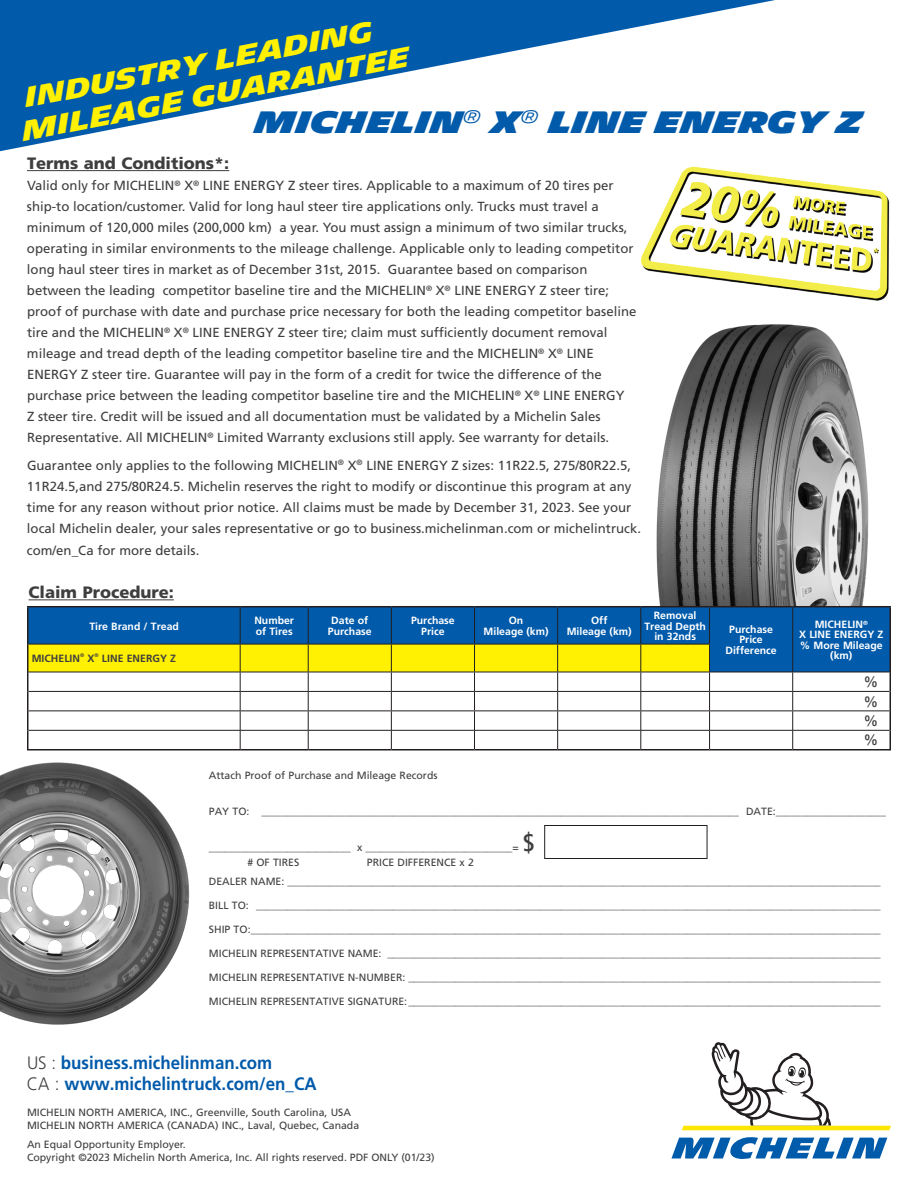
<style>
.page{position:relative;width:918px;height:1188px;background:#fff}
.page>*{position:absolute;margin:0;border:0;box-sizing:border-box;transform-origin:0 0}
.t1{font:900 30px "Michelin";color:#015aaa}
.t2{font:700 27px "Michelin";color:#fff101}
.t3{font:24px "Frutiger LT Std";color:#3e3e3f}
.t4{font:700 18px "Frutiger LT Std";color:#015aaa;scale:.94 1}
.t5{font:900 16.5px "Frutiger LT Std";color:#3e3e3f}
.t6{font:15px "Frutiger LT Std";color:#3e3e3f}
.t7{font:13.2px/21px "Frutiger LT Std";color:#3e3e3f}
.t8{font:10.5px "Frutiger LT Std";color:#3e3e3f}
.t9{font:700 10.5px/10.5px "Frutiger LT Std";color:#fff;text-align:center}
.t10{font:700 10.5px "Frutiger LT Std";color:#3e3e3f}
.s1{font-weight:300;color:#3e3e3f}
</style>
<div class="page">
<img style="left:0;top:762px;width:190px;height:263px">
<svg style="left:0;top:0;width:775px;height:151px"></svg>
<div style="left:544px;top:825px;width:163px;height:34px;border:1px solid #231f20"></div>
<hr style="left:28px;top:599px;width:146px;height:1px;background:#3e3e3f">
<img style="left:656px;top:324px;width:213px;height:282px">
<div style="left:28px;top:607px;width:862px;height:65px;background:#015aaa"></div>
<svg style="left:710px;top:673px;width:180px;height:76px"></svg>
<hr style="left:27px;top:606px;width:213px;height:1px;background:#231f20">
<hr style="left:27px;top:607px;width:1px;height:37px;background:#231f20">
<hr style="left:240px;top:606px;width:68px;height:1px;background:#231f20">
<hr style="left:308px;top:606px;width:83px;height:1px;background:#231f20">
<hr style="left:391px;top:606px;width:84px;height:1px;background:#231f20">
<hr style="left:475px;top:606px;width:83px;height:1px;background:#231f20">
<hr style="left:558px;top:606px;width:83px;height:1px;background:#231f20">
<hr style="left:641px;top:606px;width:69px;height:1px;background:#231f20">
<hr style="left:710px;top:606px;width:83px;height:1px;background:#231f20">
<hr style="left:793px;top:606px;width:98px;height:1px;background:#231f20">
<hr style="left:890px;top:607px;width:1px;height:37px;background:#231f20">
<svg style="left:890px;top:644px;width:1px;height:105px"></svg>
<hr style="left:27px;top:749px;width:213px;height:2px;background:#231f20">
<hr style="left:240px;top:749px;width:68px;height:2px;background:#231f20">
<hr style="left:308px;top:749px;width:83px;height:2px;background:#231f20">
<hr style="left:391px;top:749px;width:84px;height:2px;background:#231f20">
<hr style="left:475px;top:749px;width:83px;height:2px;background:#231f20">
<hr style="left:558px;top:749px;width:83px;height:2px;background:#231f20">
<hr style="left:641px;top:749px;width:69px;height:2px;background:#231f20">
<hr style="left:710px;top:749px;width:83px;height:2px;background:#231f20">
<hr style="left:793px;top:749px;width:98px;height:2px;background:#231f20">
<hr style="left:240px;top:607px;width:1px;height:37px;background:#231f20">
<hr style="left:308px;top:607px;width:1px;height:37px;background:#231f20">
<hr style="left:391px;top:607px;width:1px;height:37px;background:#231f20">
<hr style="left:474px;top:607px;width:1px;height:37px;background:#231f20">
<hr style="left:557px;top:607px;width:1px;height:37px;background:#231f20">
<hr style="left:640px;top:607px;width:1px;height:37px;background:#231f20">
<hr style="left:709px;top:607px;width:1px;height:37px;background:#231f20">
<hr style="left:792px;top:607px;width:1px;height:37px;background:#231f20">
<hr style="left:710px;top:672px;width:83px;height:1px;background:#231f20">
<hr style="left:793px;top:672px;width:97px;height:1px;background:#231f20">
<hr style="left:710px;top:691px;width:83px;height:1px;background:#231f20">
<hr style="left:793px;top:691px;width:97px;height:1px;background:#231f20">
<hr style="left:710px;top:711px;width:83px;height:1px;background:#231f20">
<hr style="left:793px;top:711px;width:97px;height:1px;background:#231f20">
<svg style="left:27px;top:644px;width:683px;height:105px"></svg>
<svg style="left:792px;top:644px;width:1px;height:105px"></svg>
<hr style="left:28px;top:730px;width:212px;height:1px;background:#231f20">
<hr style="left:240px;top:730px;width:68px;height:1px;background:#231f20">
<hr style="left:308px;top:730px;width:83px;height:1px;background:#231f20">
<hr style="left:391px;top:730px;width:84px;height:1px;background:#231f20">
<hr style="left:475px;top:730px;width:83px;height:1px;background:#231f20">
<hr style="left:558px;top:730px;width:83px;height:1px;background:#231f20">
<hr style="left:641px;top:730px;width:69px;height:1px;background:#231f20">
<hr style="left:710px;top:730px;width:83px;height:1px;background:#231f20">
<hr style="left:793px;top:730px;width:97px;height:1px;background:#231f20">
<hr style="left:27px;top:170px;width:202px;height:1px;background:#3e3e3f">
<svg style="left:671px;top:1137px;width:216px;height:22px"></svg>
<svg style="left:682px;top:1042px;width:209px;height:88px"></svg>
<img style="left:641px;top:166px;width:249px;height:135px">
<p class="t2" style="left:22px;top:82px;width:356px;rotate:-11deg">industry leading</p>
<p class="t2" style="left:19px;top:116px;width:395px;rotate:-11deg">Mileage Guarantee</p>
<p class="t1" style="left:255px;top:105px;width:609px">MICHELIN<sup>®</sup> X<sup>®</sup> LINE ENERGY Z</p>
<p class="t5" style="left:27px;top:153px;width:204px">Terms and Conditions*:</p>
<p class="t7" style="left:27px;top:175px;width:611px">Valid only for MICHELIN<sup>®</sup> X<sup>®</sup> LINE ENERGY Z steer tires. Applicable to a maximum of 20 tires per ship-to location/customer. Valid for long haul steer tire applications only. Trucks must travel a minimum of 120,000 miles (200,000 km) a year. You must assign a minimum of two similar trucks, operating in similar environments to the mileage challenge. Applicable only to leading competitor long haul steer tires in market as of December 31st, 2015. Guarantee based on comparison between the leading competitor baseline tire and the MICHELIN<sup>®</sup> X<sup>®</sup> LINE ENERGY Z steer tire; proof of purchase with date and purchase price necessary for both the leading competitor baseline tire and the MICHELIN<sup>®</sup> X<sup>®</sup> LINE ENERGY Z steer tire; claim must sufficiently document removal mileage and tread depth of the leading competitor baseline tire and the MICHELIN<sup>®</sup> X<sup>®</sup> LINE ENERGY Z steer tire. Guarantee will pay in the form of a credit for twice the difference of the purchase price between the leading competitor baseline tire and the MICHELIN<sup>®</sup> X<sup>®</sup> LINE ENERGY<br>Z steer tire. Credit will be issued and all documentation must be validated by a Michelin Sales Representative. All MICHELIN<sup>®</sup> Limited Warranty exclusions still apply. See warranty for details.</p>
<p class="t7" style="left:27px;top:455px;width:616px">Guarantee only applies to the following MICHELIN<sup>®</sup> X<sup>®</sup> LINE ENERGY Z sizes: 11R22.5, 275/80R22.5, 11R24.5,and 275/80R24.5. Michelin reserves the right to modify or discontinue this program at any time for any reason without prior notice. All claims must be made by December 31, 2023. See your local Michelin dealer, your sales representative or go to business.michelinman.com or michelintruck.</p>
<p class="t7" style="left:27px;top:540px;width:174px">com/en_Ca for more details.</p>
<p class="t5" style="left:28px;top:582px;width:147px">Claim Procedure:</p>
<p class="t9" style="left:654px;top:610px;width:44px">Removal</p>
<p class="t9" style="left:644px;top:621px;width:63px">Tread Depth</p>
<p class="t9" style="left:654px;top:631px;width:43px">in 32nds</p>
<p class="t9" style="left:254px;top:615px;width:41px">Number</p>
<p class="t9" style="left:256px;top:626px;width:39px">of Tires</p>
<p class="t9" style="left:328px;top:615px;width:45px">Date of<br>Purchase</p>
<p class="t9" style="left:411px;top:615px;width:45px">Purchase</p>
<p class="t9" style="left:591px;top:615px;width:18px">Off</p>
<p class="t9" style="left:567px;top:626px;width:67px">Mileage (km)</p>
<p class="t9" style="left:509px;top:615px;width:16px">On</p>
<p class="t9" style="left:484px;top:626px;width:67px">Mileage (km)</p>
<p class="t9" style="left:815px;top:619px;width:55px">MICHELIN<sup>®</sup></p>
<p class="t9" style="left:799px;top:629px;width:86px">X LINE ENERGY Z</p>
<p class="t9" style="left:800px;top:640px;width:84px">% More Mileage</p>
<p class="t9" style="left:89px;top:621px;width:91px">Tire Brand / Tread</p>
<p class="t9" style="left:729px;top:624px;width:45px">Purchase</p>
<p class="t9" style="left:725px;top:635px;width:53px">Price<br>Difference</p>
<p class="t9" style="left:421px;top:626px;width:25px">Price</p>
<p class="t10" style="left:32px;top:652px;width:146px">MICHELIN<sup>®</sup> X<sup>®</sup> LINE ENERGY Z</p>
<p class="t9" style="left:830px;top:650px;width:24px">(km)</p>
<p class="t6" style="left:864px;top:673px;width:16px">%</p>
<p class="t6" style="left:864px;top:693px;width:16px">%</p>
<p class="t6" style="left:864px;top:712px;width:16px">%</p>
<p class="t6" style="left:864px;top:731px;width:16px">%</p>
<p class="t8" style="left:209px;top:769px;width:230px">Attach Proof of Purchase and Mileage Records</p>
<p class="t8" style="left:209px;top:805px;width:679px">PAY TO: ___________________________________________________________________________________________ DATE:_____________________</p>
<p class="t8" style="left:209px;top:841px;width:311px">___________________________ x ____________________________=</p>
<p class="t3" style="left:522px;top:828px;width:15px">$</p>
<p class="t8" style="left:247px;top:856px;width:53px"># OF TIRES</p>
<p class="t8" style="left:367px;top:856px;width:109px">PRICE DIFFERENCE x 2</p>
<p class="t8" style="left:209px;top:875px;width:673px">DEALER NAME: _________________________________________________________________________________________________________________</p>
<p class="t8" style="left:209px;top:899px;width:673px">BILL TO: _______________________________________________________________________________________________________________________</p>
<p class="t8" style="left:209px;top:923px;width:673px">SHIP TO:________________________________________________________________________________________________________________________</p>
<p class="t8" style="left:209px;top:947px;width:674px">MICHELIN REPRESENTATIVE NAME: ______________________________________________________________________________________________</p>
<p class="t8" style="left:209px;top:971px;width:674px">MICHELIN REPRESENTATIVE N-NUMBER: __________________________________________________________________________________________</p>
<p class="t8" style="left:209px;top:995px;width:674px">MICHELIN REPRESENTATIVE SIGNATURE:__________________________________________________________________________________________</p>
<p class="t4" style="left:27px;top:1052px;width:263px"><span class="s1">US :</span> business.michelinman.com</p>
<p class="t4" style="left:27px;top:1073px;width:310px"><span class="s1">CA :</span> www.michelintruck.com/en_CA</p>
<p class="t8" style="left:27px;top:1106px;width:326px">MICHELIN NORTH AMERICA, INC., Greenville, South Carolina, USA</p>
<p class="t8" style="left:27px;top:1119px;width:334px">MICHELIN NORTH AMERICA (CANADA) INC., Laval, Quebec, Canada</p>
<p class="t8" style="left:27px;top:1138px;width:160px">An Equal Opportunity Employer.</p>
<p class="t8" style="left:27px;top:1151px;width:409px">Copyright ©2023 Michelin North America, Inc. All rights reserved. PDF ONLY (01/23)</p>
</div>
